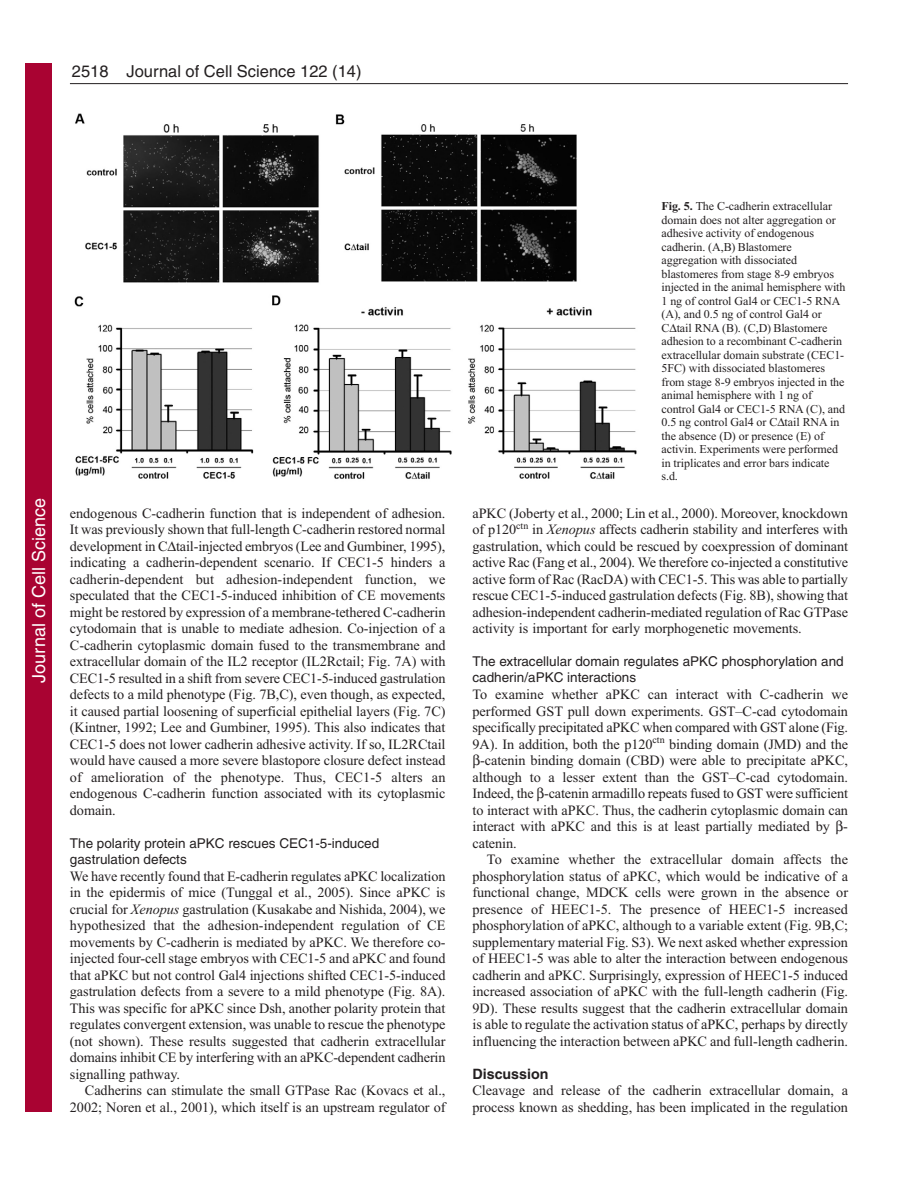
<style>
.page{position:relative;width:918px;height:1188px;background:#fff}
.page>*{position:absolute;margin:0;border:0;box-sizing:border-box;transform-origin:0 0}
.t1{font:18px "Helvetica";color:#fff}
.t2{font:16.5px "Helvetica";color:#231f20}
.t3{font:14.25px/16.5px "Times New Roman";letter-spacing:-.005em;color:#231f20;text-align:justify}
.t4{font:700 14.25px "Helvetica";color:#231f20}
.t5{font:13.5px/16.5px "Helvetica";color:#231f20}
.t6{font:12px/13.5px "Times New Roman";letter-spacing:-.005em;color:#231f20}
.s1{font-style:italic}
.s2{font-weight:700}
</style>
<div class="page">
<hr style="left:70px;top:83px;width:778px;height:1px;background:#231f20">
<img style="left:74px;top:113px;width:563px;height:366px">
<div style="left:26px;top:64px;width:26px;height:1048px;background:#a90332"></div>
<p class="t2" style="left:72px;top:65px;width:38px">2518</p>
<p class="t2" style="left:127px;top:65px;width:237px">Journal of Cell Science 122 (14)</p>
<p class="t1" style="left:28px;top:683px;width:186px;rotate:-90deg">Journal of Cell Science</p>
<p class="t3" style="left:70px;top:506px;width:377px">endogenous C-cadherin function that is independent of adhesion.<br>It was previously shown that full-length C-cadherin restored normal development in C tail-injected embryos (Lee and Gumbiner, 1995), indicating a cadherin-dependent scenario. If CEC1-5 hinders a cadherin-dependent but adhesion-independent function, we speculated that the CEC1-5-induced inhibition of CE movements might be restored by expression of a membrane-tethered C-cadherin cytodomain that is unable to mediate adhesion. Co-injection of a C-cadherin cytoplasmic domain fused to the transmembrane and extracellular domain of the IL2 receptor (IL2Rctail; Fig. 7A) with CEC1-5 resulted in a shift from severe CEC1-5-induced gastrulation defects to a mild phenotype (Fig. 7B,C), even though, as expected, it caused partial loosening of superficial epithelial layers (Fig. 7C) (Kintner, 1992; Lee and Gumbiner, 1995). This also indicates that CEC1-5 does not lower cadherin adhesive activity. If so, IL2RCtail would have caused a more severe blastopore closure defect instead of amelioration of the phenotype. Thus, CEC1-5 alters an endogenous C-cadherin function associated with its cytoplasmic domain.</p>
<p class="t5" style="left:70px;top:836px;width:311px">The polarity protein aPKC rescues CEC1-5-induced gastrulation defects</p>
<p class="t3" style="left:70px;top:869px;width:377px">We have recently found that E-cadherin regulates aPKC localization in the epidermis of mice (Tunggal et al., 2005). Since aPKC is crucial for <span class="s1">Xenopus</span> gastrulation (Kusakabe and Nishida, 2004), we hypothesized that the adhesion-independent regulation of CE movements by C-cadherin is mediated by aPKC. We therefore co&shy;injected four-cell stage embryos with CEC1-5 and aPKC and found that aPKC but not control Gal4 injections shifted CEC1-5-induced gastrulation defects from a severe to a mild phenotype (Fig. 8A).<br>This was specific for aPKC since Dsh, another polarity protein that regulates convergent extension, was unable to rescue the phenotype (not shown). These results suggested that cadherin extracellular domains inhibit CE by interfering with an aPKC-dependent cadherin signalling pathway.</p>
<p class="t3" style="left:70px;top:1083px;width:377px;text-align:right">Cadherins can stimulate the small GTPase Rac (Kovacs et al.,<br>2002; Noren et al., 2001), which itself is an upstream regulator of</p>
<p class="t6" style="left:661px;top:201px;width:186px"><span class="s2">Fig. 5.</span> The C-cadherin extracellular domain does not alter aggregation or adhesive activity of endogenous cadherin. (A,B) Blastomere aggregation with dissociated blastomeres from stage 8-9 embryos injected in the animal hemisphere with 1 ng of control Gal4 or CEC1-5 RNA (A), and 0.5 ng of control Gal4 or<br>C tail RNA (B). (C,D) Blastomere adhesion to a recombinant C-cadherin extracellular domain substrate (CEC1- 5FC) with dissociated blastomeres from stage 8-9 embryos injected in the animal hemisphere with 1 ng of control Gal4 or CEC1-5 RNA (C), and 0.5 ng control Gal4 or C tail RNA in the absence (D) or presence (E) of activin. Experiments were performed in triplicates and error bars indicate s.d.</p>
<p class="t3" style="left:472px;top:506px;width:377px">aPKC (Joberty et al., 2000; Lin et al., 2000). Moreover, knockdown of p120<sup>ctn</sup> in <span class="s1">Xenopus</span> affects cadherin stability and interferes with gastrulation, which could be rescued by coexpression of dominant active Rac (Fang et al., 2004). We therefore co-injected a constitutive active form of Rac (RacDA) with CEC1-5. This was able to partially rescue CEC1-5-induced gastrulation defects (Fig. 8B), showing that adhesion-independent cadherin-mediated regulation of Rac GTPase activity is important for early morphogenetic movements.</p>
<p class="t5" style="left:472px;top:654px;width:373px">The extracellular domain regulates aPKC phosphorylation and cadherin/aPKC interactions</p>
<p class="t3" style="left:472px;top:687px;width:377px">To examine whether aPKC can interact with C-cadherin we</p>
<p class="t3" style="left:472px;top:704px;width:377px">performed GST pull down experiments. GST–C-cad cytodomain</p>
<p class="t3" style="left:472px;top:720px;width:377px">specifically precipitated aPKC when compared with GST alone (Fig.</p>
<p class="t3" style="left:472px;top:737px;width:377px">9A). In addition, both the p120<sup>ctn</sup> binding domain (JMD) and the</p>
<p class="t3" style="left:480px;top:753px;width:369px">-catenin binding domain (CBD) were able to precipitate aPKC,</p>
<p class="t3" style="left:473px;top:770px;width:377px">although to a lesser extent than the GST–C-cad cytodomain.</p>
<p class="t3" style="left:473px;top:786px;width:377px">Indeed, the -catenin armadillo repeats fused to GST were sufficient</p>
<p class="t3" style="left:473px;top:803px;width:377px">to interact with aPKC. Thus, the cadherin cytoplasmic domain can</p>
<p class="t3" style="left:473px;top:819px;width:377px">interact with aPKC and this is at least partially mediated by -</p>
<p class="t3" style="left:473px;top:836px;width:46px">catenin.</p>
<p class="t3" style="left:487px;top:852px;width:363px">To examine whether the extracellular domain affects the</p>
<p class="t3" style="left:473px;top:869px;width:377px">phosphorylation status of aPKC, which would be indicative of a</p>
<p class="t3" style="left:473px;top:885px;width:377px">functional change, MDCK cells were grown in the absence or</p>
<p class="t3" style="left:473px;top:902px;width:377px">presence of HEEC1-5. The presence of HEEC1-5 increased</p>
<p class="t3" style="left:473px;top:918px;width:377px">phosphorylation of aPKC, although to a variable extent (Fig. 9B,C;</p>
<p class="t3" style="left:473px;top:935px;width:377px">supplementary material Fig. S3). We next asked whether expression</p>
<p class="t3" style="left:473px;top:951px;width:377px">of HEEC1-5 was able to alter the interaction between endogenous</p>
<p class="t3" style="left:473px;top:968px;width:377px">cadherin and aPKC. Surprisingly, expression of HEEC1-5 induced</p>
<p class="t3" style="left:473px;top:984px;width:377px">increased association of aPKC with the full-length cadherin (Fig.</p>
<p class="t3" style="left:473px;top:1001px;width:377px">9D). These results suggest that the cadherin extracellular domain</p>
<p class="t3" style="left:473px;top:1017px;width:377px">is able to regulate the activation status of aPKC, perhaps by directly</p>
<p class="t3" style="left:473px;top:1034px;width:377px">influencing the interaction between aPKC and full-length cadherin.</p>
<p class="t4" style="left:473px;top:1068px;width:77px">Discussion</p>
<p class="t3" style="left:473px;top:1083px;width:377px">Cleavage and release of the cadherin extracellular domain, a process known as shedding, has been implicated in the regulation</p>
</div>
